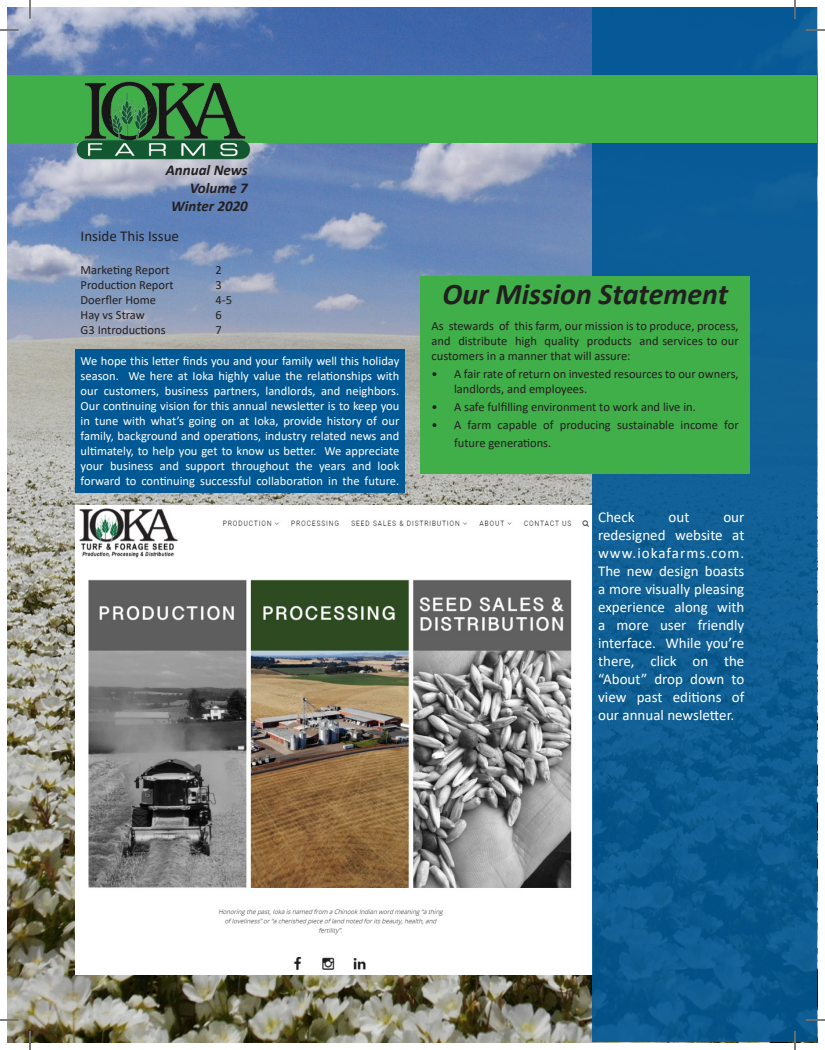
<style>
.page{position:relative;width:825px;height:1050px;background:#fff}
.page>*{position:absolute;margin:0;border:0;box-sizing:border-box;transform-origin:0 0}
.t1{font:italic 700 30px "Calibri";color:#231f20}
.t2{font:15px/18px "Calibri";color:#fff;text-align:justify}
.t3{font:italic 700 15px "Calibri";color:#231f20}
.t4{font:15px "Calibri";color:#231f20}
.t5{font:12.5px/15px "Calibri";color:#fff;text-align:justify}
.t6{font:12.5px/15px "Calibri";color:#231f20}
</style>
<div class="page">
<img style="left:8px;top:8px;width:584px;height:1034px">
<div style="left:75px;top:349px;width:330px;height:144px;background:#005895"></div>
<img style="left:75px;top:505px;width:517px;height:470px">
<div style="left:592px;top:8px;width:226px;height:1034px;background:linear-gradient(to right,#0c5c93,#0d5d93)"></div>
<div style="left:8px;top:75px;width:810px;height:67px;background:#40ae49"></div>
<img style="left:73px;top:81px;width:178px;height:83px">
<div style="left:420px;top:315px;width:330px;height:159px;background:#40ae49"></div>
<div style="left:420px;top:276px;width:330px;height:45px;background:#40ae49"></div>
<svg style="left:0;top:29px;width:19px;height:2px"></svg>
<svg style="left:806px;top:29px;width:19px;height:2px"></svg>
<svg style="left:0;top:1019px;width:19px;height:2px"></svg>
<svg style="left:806px;top:1019px;width:19px;height:2px"></svg>
<svg style="left:29px;top:0;width:2px;height:19px"></svg>
<svg style="left:29px;top:1031px;width:2px;height:19px"></svg>
<svg style="left:794px;top:0;width:2px;height:19px"></svg>
<svg style="left:794px;top:1031px;width:2px;height:19px"></svg>
<p class="t3" style="left:166px;top:160px;width:83px">Annual News</p>
<p class="t3" style="left:190px;top:178px;width:60px">Volume 7</p>
<p class="t3" style="left:171px;top:196px;width:78px">Winter 2020</p>
<p class="t4" style="left:81px;top:226px;width:100px">Inside This Issue</p>
<p class="t6" style="left:81px;top:262px;width:91px">Marketing Report</p>
<p class="t6" style="left:216px;top:262px;width:8px">2</p>
<p class="t6" style="left:81px;top:277px;width:95px">Production Report</p>
<p class="t6" style="left:216px;top:277px;width:8px">3</p>
<p class="t6" style="left:81px;top:292px;width:77px">Doerfler Home</p>
<p class="t6" style="left:216px;top:292px;width:18px">4-5</p>
<p class="t6" style="left:81px;top:307px;width:66px">Hay vs Straw</p>
<p class="t6" style="left:216px;top:307px;width:8px">6</p>
<p class="t6" style="left:81px;top:322px;width:86px">G3 Introductions</p>
<p class="t6" style="left:216px;top:322px;width:8px">7</p>
<p class="t5" style="left:81px;top:353px;width:320px">We hope this letter finds you and your family well this holiday season. We here at Ioka highly value the relationships with our customers, business partners, landlords, and neighbors.<br>Our continuing vision for this annual newsletter is to keep you in tune with what’s going on at Ioka, provide history of our family, background and operations, industry related news and ultimately, to help you get to know us better. We appreciate your business and support throughout the years and look forward to continuing successful collaboration in the future.</p>
<p class="t1" style="left:442px;top:273px;width:287px">Our Mission Statement</p>
<p class="t6" style="left:432px;top:318px;width:309px;text-align:justify">As stewards of this farm, our mission is to produce, process, and distribute high quality products and services to our customers in a manner that will assure:</p>
<p class="t6" style="left:454px;top:366px;width:286px;text-indent:-22px">• A fair rate of return on invested resources to our owners, landlords, and employees.</p>
<p class="t6" style="left:432px;top:399px;width:266px">• A safe fulfilling environment to work and live in.</p>
<p class="t6" style="left:454px;top:416px;width:286px;line-height:18px;text-indent:-22px">• A farm capable of producing sustainable income for future generations.</p>
<p class="t2" style="left:598px;top:508px;width:38px">Check</p>
<p class="t2" style="left:669px;top:508px;width:22px">out</p>
<p class="t2" style="left:598px;top:508px;width:148px;text-indent:125px">our redesigned website at www.iokafarms.com.<br>The new design boasts a more visually pleasing experience along with a more user friendly interface. While you’re there, click on the “About” drop down to view past editions of our annual newsletter.</p>
</div>
